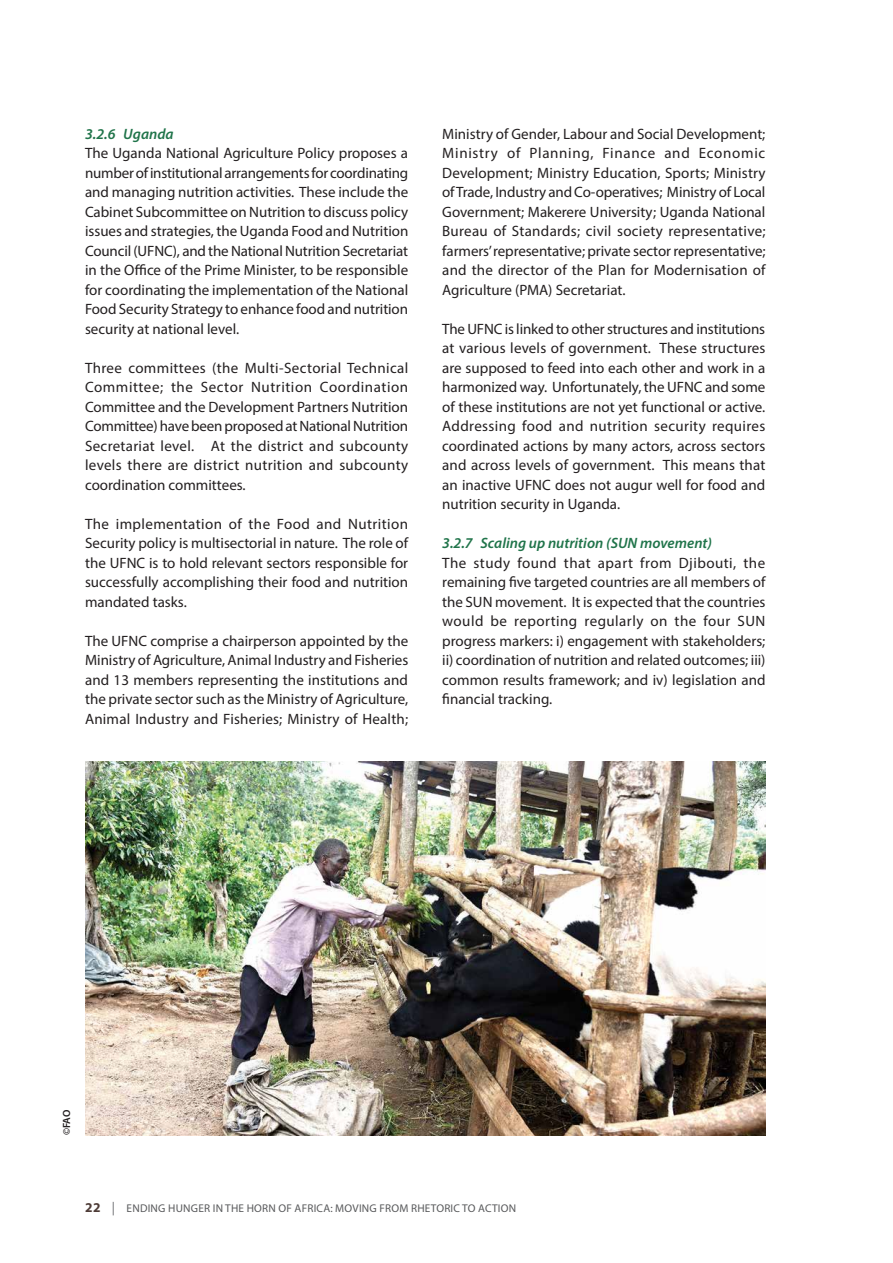
<style>
.page{position:relative;width:893px;height:1263px;background:#fff}
.page>*{position:absolute;margin:0;border:0;box-sizing:border-box;transform-origin:0 0}
.t1{font:15px/19.5px "Myriad Pro";color:#231f20;text-align:justify}
.t2{font:italic 600 15px "Myriad Pro";color:#20744a}
.t3{font:11.25px "Myriad Pro";letter-spacing:.02em;color:#58595b}
.t4{font:600 10.5px "Myriad Pro";color:#231f20}
.s1{font-weight:700;font-size:13.5px;color:#4e3c37}
.s2{font-size:13.5px;color:#6d6e71}
</style>
<div class="page">
<img style="left:85px;top:761px;width:680px;height:374px">
<p class="t2" style="left:85px;top:124px;width:90px">3.2.6 Uganda</p>
<p class="t1" style="left:85px;top:143px;width:325px">The Uganda National Agriculture Policy proposes a number of institutional arrangements for coordinating and managing nutrition activities. These include the Cabinet Subcommittee on Nutrition to discuss policy issues and strategies, the Uganda Food and Nutrition Council (UFNC), and the National Nutrition Secretariat in the Office of the Prime Minister, to be responsible for coordinating the implementation of the National Food Security Strategy to enhance food and nutrition security at national level.</p>
<p class="t1" style="left:85px;top:358px;width:325px">Three committees (the Multi-Sectorial Technical Committee; the Sector Nutrition Coordination Committee and the Development Partners Nutrition Committee) have been proposed at National Nutrition Secretariat level. At the district and subcounty levels there are district nutrition and subcounty coordination committees.</p>
<p class="t1" style="left:85px;top:514px;width:325px">The implementation of the Food and Nutrition Security policy is multisectorial in nature. The role of the UFNC is to hold relevant sectors responsible for successfully accomplishing their food and nutrition mandated tasks.</p>
<p class="t1" style="left:85px;top:631px;width:325px">The UFNC comprise a chairperson appointed by the Ministry of Agriculture, Animal Industry and Fisheries and 13 members representing the institutions and the private sector such as the Ministry of Agriculture, Animal Industry and Fisheries; Ministry of Health;</p>
<p class="t1" style="left:442px;top:124px;width:325px">Ministry of Gender, Labour and Social Development; Ministry of Planning, Finance and Economic Development; Ministry Education, Sports; Ministry of Trade, Industry and Co-operatives; Ministry of Local Government; Makerere University; Uganda National Bureau of Standards; civil society representative; farmers’ representative; private sector representative; and the director of the Plan for Modernisation of Agriculture (PMA) Secretariat.</p>
<p class="t1" style="left:442px;top:319px;width:325px">The UFNC is linked to other structures and institutions at various levels of government. These structures are supposed to feed into each other and work in a harmonized way. Unfortunately, the UFNC and some of these institutions are not yet functional or active.<br>Addressing food and nutrition security requires coordinated actions by many actors, across sectors and across levels of government. This means that an inactive UFNC does not augur well for food and nutrition security in Uganda.</p>
<p class="t2" style="left:442px;top:534px;width:271px">3.2.7 Scaling up nutrition (SUN movement)</p>
<p class="t1" style="left:442px;top:553px;width:325px">The study found that apart from Djibouti, the remaining five targeted countries are all members of the SUN movement. It is expected that the countries would be reporting regularly on the four SUN progress markers: i) engagement with stakeholders; ii) coordination of nutrition and related outcomes; iii) common results framework; and iv) legislation and financial tracking.</p>
<p class="t4" style="left:60px;top:1135px;width:27px;rotate:-90deg">©FAO</p>
<p class="t3" style="left:85px;top:1201px;width:433px"><span class="s1">22</span> <span class="s2">|</span> ENDING HUNGER IN THE HORN OF AFRICA: MOVING FROM RHETORIC TO ACTION</p>
</div>
